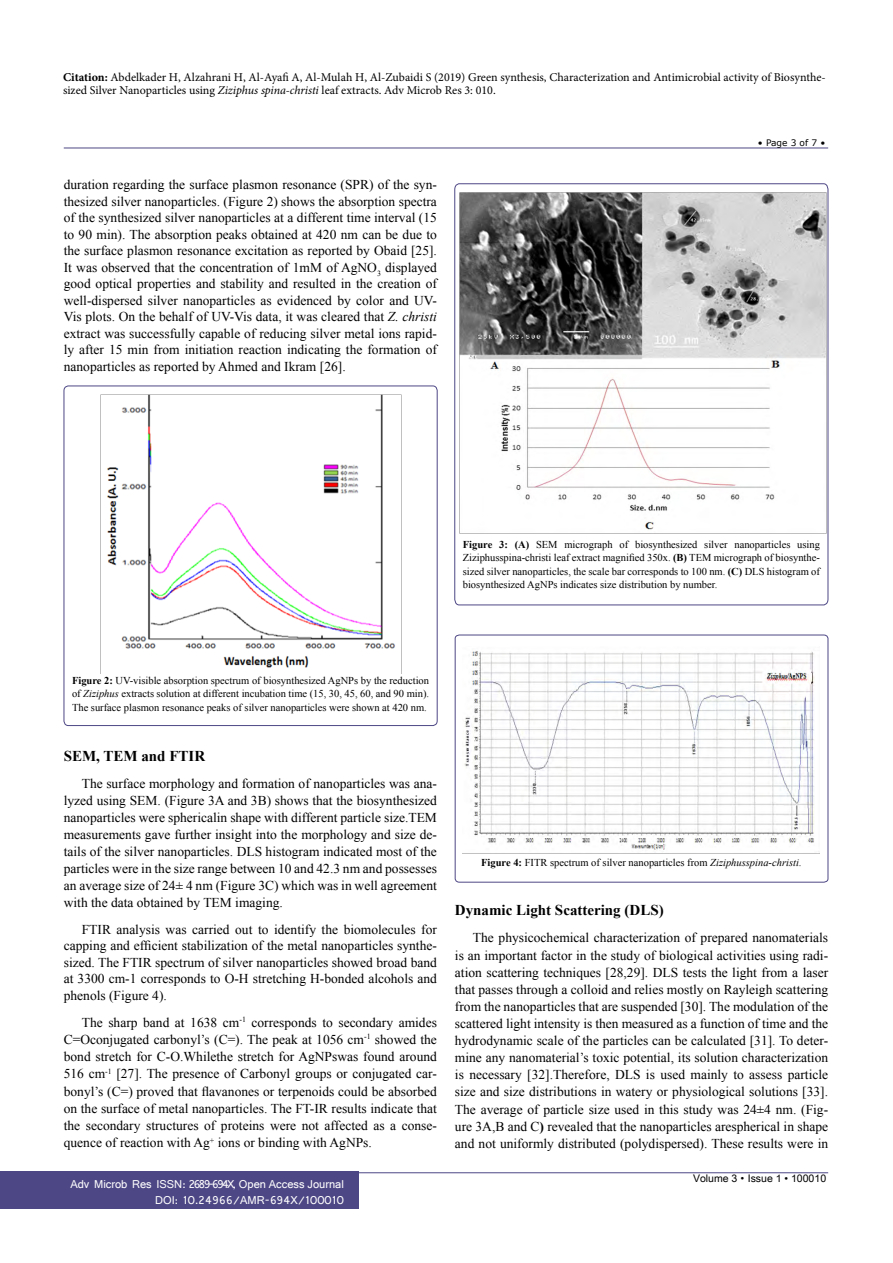
<style>
.page{position:relative;width:893px;height:1263px;background:#fff}
.page>*{position:absolute;margin:0;border:0;box-sizing:border-box;transform-origin:0 0}
.t1{font:700 15px "Times New Roman";color:#000}
.t2{font:13.5px/16.5px "Times New Roman";color:#000;text-align:justify}
.t3{font:12px/13.5px "Minion Pro";color:#000}
.t4{font:12px/16.5px "Shruti";color:#fff;text-align:right}
.t5{font:10.5px/13.5px "Times New Roman";color:#000;text-align:justify}
.t6{font:10.5px "Arial Unicode MS";color:#000}
.t7{font:9px "MS Reference Sans Serif";color:#000}
.s1{font-weight:700}
.s2{font-style:italic}
.s3{font-family:"Batang"}
</style>
<div class="page">
<hr style="left:64px;top:148px;width:764px;height:1px;background:#4d4785">
<hr style="left:64px;top:1172px;width:764px;height:1px;background:#4d4785">
<div style="left:0;top:1171px;width:358px;height:38px;background:#4d4785"></div>
<div style="left:64px;top:386px;width:373px;height:340px;border:1px solid #4d4785;border-radius:5px"></div>
<img style="left:100px;top:394px;width:301px;height:280px">
<svg style="left:454px;top:183px;width:374px;height:422px"></svg>
<svg style="left:455px;top:635px;width:373px;height:247px"></svg>
<img style="left:460px;top:193px;width:366px;height:341px">
<img style="left:463px;top:647px;width:357px;height:206px">
<p class="t3" style="left:63px;top:70px;width:764px"><span class="s1">Citation:</span> Abdelkader H, Alzahrani H, Al-Ayafi A, Al-Mulah H, Al-Zubaidi S (2019) Green synthesis, Characterization and Antimicrobial activity of Biosynthe&shy;sized Silver Nanoparticles using <span class="s2">Ziziphus spina-christi</span> leaf extracts. Adv Microb Res 3: 010.</p>
<p class="t2" style="left:64px;top:176px;width:375px">duration regarding the surface plasmon resonance (SPR) of the syn&shy;thesized silver nanoparticles. (Figure 2) shows the absorption spectra of the synthesized silver nanoparticles at a different time interval (15 to 90 min). The absorption peaks obtained at 420 nm can be due to the surface plasmon resonance excitation as reported by Obaid [25].<br>It was observed that the concentration of 1mM of AgNO<sub>3</sub> displayed good optical properties and stability and resulted in the creation of well-dispersed silver nanoparticles as evidenced by color and UV-Vis plots. On the behalf of UV-Vis data, it was cleared that <span class="s2">Z. christi </span>extract was successfully capable of reducing silver metal ions rapid&shy;ly after 15 min from initiation reaction indicating the formation of nanoparticles as reported by Ahmed and Ikram [26].</p>
<p class="t7" style="left:758px;top:137px;width:69px">• Page 3 of 7 •</p>
<p class="t5" style="left:463px;top:537px;width:359px"><span class="s1">Figure 3: (A)</span> SEM micrograph of biosynthesized silver nanoparticles using Ziziphusspina-christi leaf extract magnified 350x. <span class="s1">(B)</span> TEM micrograph of biosynthe&shy;sized silver nanoparticles, the scale bar corresponds to 100 nm. <span class="s1">(C)</span> DLS histogram of biosynthesized AgNPs indicates size distribution by number.</p>
<p class="t5" style="left:72px;top:673px;width:359px"><span class="s1">Figure 2:</span> UV-visible absorption spectrum of biosynthesized AgNPs by the reduction of <span class="s2">Ziziphus</span> extracts solution at different incubation time (15, 30, 45, 60, and 90 min).<br>The surface plasmon resonance peaks of silver nanoparticles were shown at 420 nm.</p>
<p class="t1" style="left:64px;top:745px;width:143px">SEM, TEM and FTIR</p>
<p class="t2" style="left:64px;top:775px;width:375px;line-height:17px;text-indent:18px">The surface morphology and formation of nanoparticles was ana&shy;lyzed using SEM. (Figure 3A and 3B) shows that the biosynthesized nanoparticles were sphericalin shape with different particle size.TEM measurements gave further insight into the morphology and size de&shy;tails of the silver nanoparticles. DLS histogram indicated most of the particles were in the size range between 10 and 42.3 nm and possesses an average size of 24± 4 nm (Figure 3C) which was in well agreement with the data obtained by TEM imaging.</p>
<p class="t2" style="left:64px;top:921px;width:375px;text-indent:18px">FTIR analysis was carried out to identify the biomolecules for capping and efficient stabilization of the metal nanoparticles synthe&shy;sized. The FTIR spectrum of silver nanoparticles showed broad band at 3300 cm-1 corresponds to O-H stretching H-bonded alcohols and phenols (Figure 4).</p>
<p class="t2" style="left:64px;top:1013px;width:375px;line-height:17.2px;text-indent:18px">The sharp band at 1638 cm<sup>-1</sup> corresponds to secondary amides C=Oconjugated carbonyl’s (C=). The peak at 1056 cm<sup>-1</sup> showed the bond stretch for C-O.Whilethe stretch for AgNPswas found around 516 cm<sup>-1</sup> [27]. The presence of Carbonyl groups or conjugated car&shy;bonyl’s (C=) proved that flavanones or terpenoids could be absorbed on the surface of metal nanoparticles. The FT-IR results indicate that the secondary structures of proteins were not affected as a conse&shy;quence of reaction with Ag<sup>+</sup> ions or binding with AgNPs.</p>
<p class="t4" style="left:70px;top:1175px;width:275px">Adv Microb Res ISSN: 2689-694X, Open Access Journal<br>DOI: 10.24966/AMR-694X/100010</p>
<p class="t5" style="left:481px;top:855px;width:322px"><span class="s1">Figure 4:</span> FITR spectrum of silver nanoparticles from <span class="s2">Ziziphusspina-christi</span>.</p>
<p class="t1" style="left:455px;top:900px;width:210px">Dynamic Light Scattering (DLS)</p>
<p class="t2" style="left:455px;top:929px;width:375px;line-height:17.1px;text-indent:18px">The physicochemical characterization of prepared nanomaterials is an important factor in the study of biological activities using radi&shy;ation scattering techniques [28,29]. DLS tests the light from a laser that passes through a colloid and relies mostly on Rayleigh scattering from the nanoparticles that are suspended [30]. The modulation of the scattered light intensity is then measured as a function of time and the hydrodynamic scale of the particles can be calculated [31]. To deter&shy;mine any nanomaterial’s toxic potential, its solution characterization is necessary [32].Therefore, DLS is used mainly to assess particle size and size distributions in watery or physiological solutions [33].<br>The average of particle size used in this study was 24±4 nm. (Fig&shy;ure 3A,B and C<span class="s1">)</span> revealed that the nanoparticles arespherical in shape and not uniformly distributed (polydispersed). These results were in</p>
<p class="t6" style="left:693px;top:1170px;width:135px">Volume 3 <span class="s3">•</span> Issue 1 • 100010</p>
</div>
